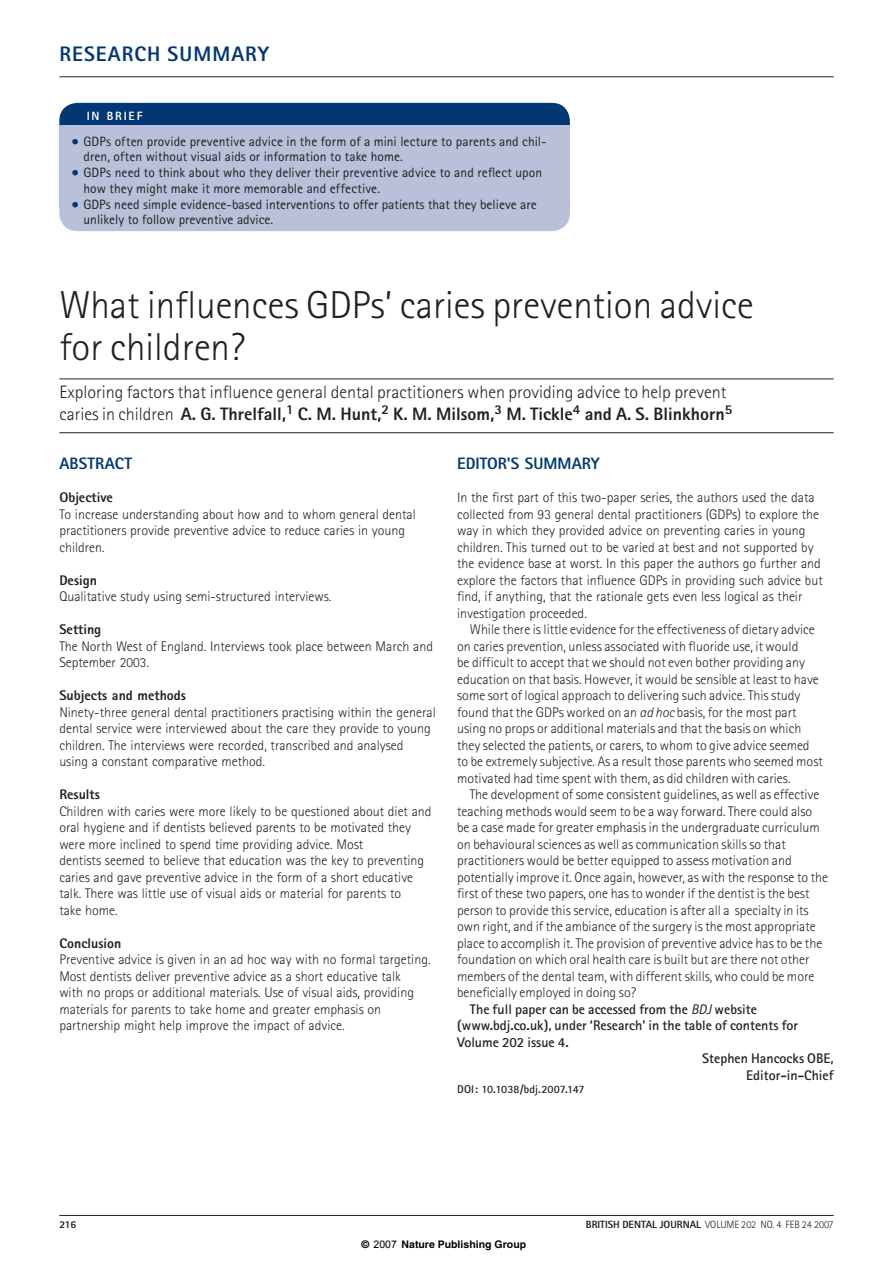
<style>
.page{position:relative;width:893px;height:1263px;background:#fff}
.page>*{position:absolute;margin:0;border:0;box-sizing:border-box;transform-origin:0 0}
.t1{font:300 39px/42px "Rotis Sans Serif";color:#231f20}
.t2{font:800 21px "Rotis Sans Serif";letter-spacing:.05em;color:#013775}
.t3{font:300 18px/21.6px "Rotis Sans Serif";color:#231f20}
.t4{font:800 16.5px "Rotis Sans Serif";color:#013775}
.t5{font:300 13.95px/16.5px "Rotis Sans Serif";color:#231f20}
.t6{font:700 13.95px "Rotis Sans Serif";color:#231f20}
.t7{font:800 13.95px "Rotis Sans Serif";color:#231f20}
.t8{font:13.5px/15.8px "Rotis Sans Serif";color:#231f20}
.t9{font:800 12px "Rotis Sans Serif";letter-spacing:.15em;color:#fff}
.t10{font:700 11.25px "Rotis Sans Serif";color:#231f20}
.t11{font:300 10.5px "Rotis Sans Serif";color:#231f20}
.t12{font:700 10.5px "Helvetica";color:#000}
.t13{font:800 10.5px "Rotis Sans Serif";color:#231f20}
.s1{color:#013775}
.s2{font-weight:800}
.s3{font-style:italic}
.s4{font-weight:400;font-style:italic}
.s5{font-family:"Arial";font-weight:400}
</style>
<div class="page">
<hr style="left:59px;top:77px;width:774px;height:1px;background:#231f20">
<hr style="left:59px;top:1215px;width:774px;height:1px;background:#231f20">
<hr style="left:59px;top:379px;width:774px;height:1px;background:#231f20">
<hr style="left:59px;top:432px;width:774px;height:1px;background:#231f20">
<div style="left:59px;top:103px;width:511px;height:118px;background:#013775;border-radius:18px"></div>
<div style="left:59px;top:126px;width:511px;height:105px;background:#b9c0d9;border-radius:18px"></div>
<div style="left:59px;top:126px;width:511px;height:79px;background:#b9c0d9"></div>
<h2 class="t2" style="left:59px;top:47px;width:211px">RESEARCH SUMMARY</h2>
<p class="t9" style="left:87px;top:111px;width:57px">IN BRIEF</p>
<p class="t8" style="left:83px;top:134px;width:465px;text-indent:-13px"><span class="s1">•</span> GDPs often provide preventive advice in the form of a mini lecture to parents and chil&shy;dren, often without visual aids or information to take home.</p>
<p class="t8" style="left:83px;top:166px;width:460px;text-indent:-13px"><span class="s1">•</span> GDPs need to think about who they deliver their preventive advice to and reflect upon how they might make it more memorable and effective.</p>
<p class="t8" style="left:83px;top:197px;width:455px;text-indent:-13px"><span class="s1">•</span> GDPs need simple evidence-based interventions to offer patients that they believe are unlikely to follow preventive advice.</p>
<h1 class="t1" style="left:59px;top:287px;width:695px">What influences GDPs’ caries prevention advice for children?</h1>
<p class="t3" style="left:59px;top:383px;width:674px">Exploring factors that influence general dental practitioners when providing advice to help prevent caries in children <span class="s2">A. G. Threlfall,</span><sup>1</sup> <span class="s2">C. M. Hunt,</span><sup>2</sup> <span class="s2">K. M. Milsom,</span><sup>3</sup> <span class="s2">M. Tickle</span><sup>4</sup> <span class="s2">and A. S. Blinkhorn</span><sup>5</sup></p>
<p class="t4" style="left:59px;top:458px;width:74px">ABSTRACT</p>
<p class="t7" style="left:59px;top:493px;width:55px">Objective</p>
<p class="t5" style="left:59px;top:507px;width:358px">To increase understanding about how and to whom general dental practitioners provide preventive advice to reduce caries in young children.</p>
<p class="t7" style="left:59px;top:575px;width:39px">Design</p>
<p class="t5" style="left:59px;top:590px;width:274px">Qualitative study using semi-structured interviews.</p>
<p class="t7" style="left:59px;top:625px;width:43px">Setting</p>
<p class="t5" style="left:59px;top:639px;width:375px">The North West of England. Interviews took place between March and<br>September 2003.</p>
<p class="t7" style="left:59px;top:691px;width:128px">Subjects and methods</p>
<p class="t5" style="left:59px;top:705px;width:378px">Ninety-three general dental practitioners practising within the general dental service were interviewed about the care they provide to young children. The interviews were recorded, transcribed and analysed using a constant comparative method.</p>
<p class="t7" style="left:59px;top:790px;width:42px">Results</p>
<p class="t5" style="left:59px;top:804px;width:374px">Children with caries were more likely to be questioned about diet and oral hygiene and if dentists believed parents to be motivated they were more inclined to spend time providing advice. Most<br>dentists seemed to believe that education was the key to preventing caries and gave preventive advice in the form of a short educative talk. There was little use of visual aids or material for parents to<br>take home.</p>
<p class="t7" style="left:59px;top:938px;width:64px">Conclusion</p>
<p class="t5" style="left:59px;top:953px;width:373px">Preventive advice is given in an ad hoc way with no formal targeting.<br>Most dentists deliver preventive advice as a short educative talk<br>with no props or additional materials. Use of visual aids, providing materials for parents to take home and greater emphasis on partnership might help improve the impact of advice.</p>
<p class="t4" style="left:457px;top:458px;width:144px">EDITOR'S SUMMARY</p>
<p class="t5" style="left:457px;top:491px;width:367px">In the first part of this two-paper series, the authors used the data collected from 93 general dental practitioners (GDPs) to explore the way in which they provided advice on preventing caries in young children. This turned out to be varied at best and not supported by the evidence base at worst. In this paper the authors go further and explore the factors that influence GDPs in providing such advice but find, if anything, that the rationale gets even less logical as their investigation proceeded.</p>
<p class="t5" style="left:457px;top:623px;width:367px;text-indent:13px">While there is little evidence for the effectiveness of dietary advice on caries prevention, unless associated with fluoride use, it would<br>be difficult to accept that we should not even bother providing any education on that basis. However, it would be sensible at least to have some sort of logical approach to delivering such advice. This study found that the GDPs worked on an <span class="s3">ad hoc</span> basis, for the most part using no props or additional materials and that the basis on which they selected the patients, or carers, to whom to give advice seemed to be extremely subjective. As a result those parents who seemed most motivated had time spent with them, as did children with caries.</p>
<p class="t5" style="left:470px;top:788px;width:351px">The development of some consistent guidelines, as well as effective</p>
<p class="t5" style="left:457px;top:804px;width:356px">teaching methods would seem to be a way forward. There could also</p>
<p class="t5" style="left:457px;top:821px;width:364px">be a case made for greater emphasis in the undergraduate curriculum</p>
<p class="t5" style="left:457px;top:837px;width:330px">on behavioural sciences as well as communication skills so that</p>
<p class="t5" style="left:457px;top:854px;width:336px">practitioners would be better equipped to assess motivation and</p>
<p class="t5" style="left:457px;top:870px;width:372px">potentially improve it. Once again, however, as with the response to the</p>
<p class="t5" style="left:457px;top:887px;width:354px">first of these two papers, one has to wonder if the dentist is the best</p>
<p class="t5" style="left:457px;top:903px;width:353px">person to provide this service, education is after all a specialty in its</p>
<p class="t5" style="left:457px;top:920px;width:360px">own right, and if the ambiance of the surgery is the most appropriate</p>
<p class="t5" style="left:457px;top:936px;width:366px">place to accomplish it. The provision of preventive advice has to be the</p>
<p class="t5" style="left:457px;top:953px;width:354px">foundation on which oral health care is built but are there not other</p>
<p class="t5" style="left:457px;top:969px;width:359px">members of the dental team, with different skills, who could be more</p>
<p class="t5" style="left:457px;top:986px;width:180px">beneficially employed in doing so?</p>
<p class="t6" style="left:470px;top:1004px;width:288px">The full paper can be accessed from the <span class="s4">BDJ</span> website</p>
<p class="t6" style="left:457px;top:1021px;width:342px">(www.bdj.co.uk), under ‘Research’ in the table of contents for</p>
<p class="t6" style="left:457px;top:1037px;width:113px">Volume 202 issue 4.</p>
<p class="t6" style="left:702px;top:1054px;width:133px">Stephen Hancocks OBE,</p>
<p class="t6" style="left:746px;top:1070px;width:89px">Editor-in-Chief</p>
<p class="t10" style="left:457px;top:1085px;width:129px">DOI: 10.1038/bdj.2007.147</p>
<p class="t13" style="left:59px;top:1221px;width:19px">216</p>
<p class="t11" style="left:586px;top:1221px;width:249px"><span class="s2">BRITISH DENTAL JOURNAL</span> VOLUME 202 NO. 4 FEB 24 2007</p>
<p class="t12" style="left:361px;top:1238px;width:166px">© <span class="s5">2007</span> Nature Publishing Group</p>
</div>
